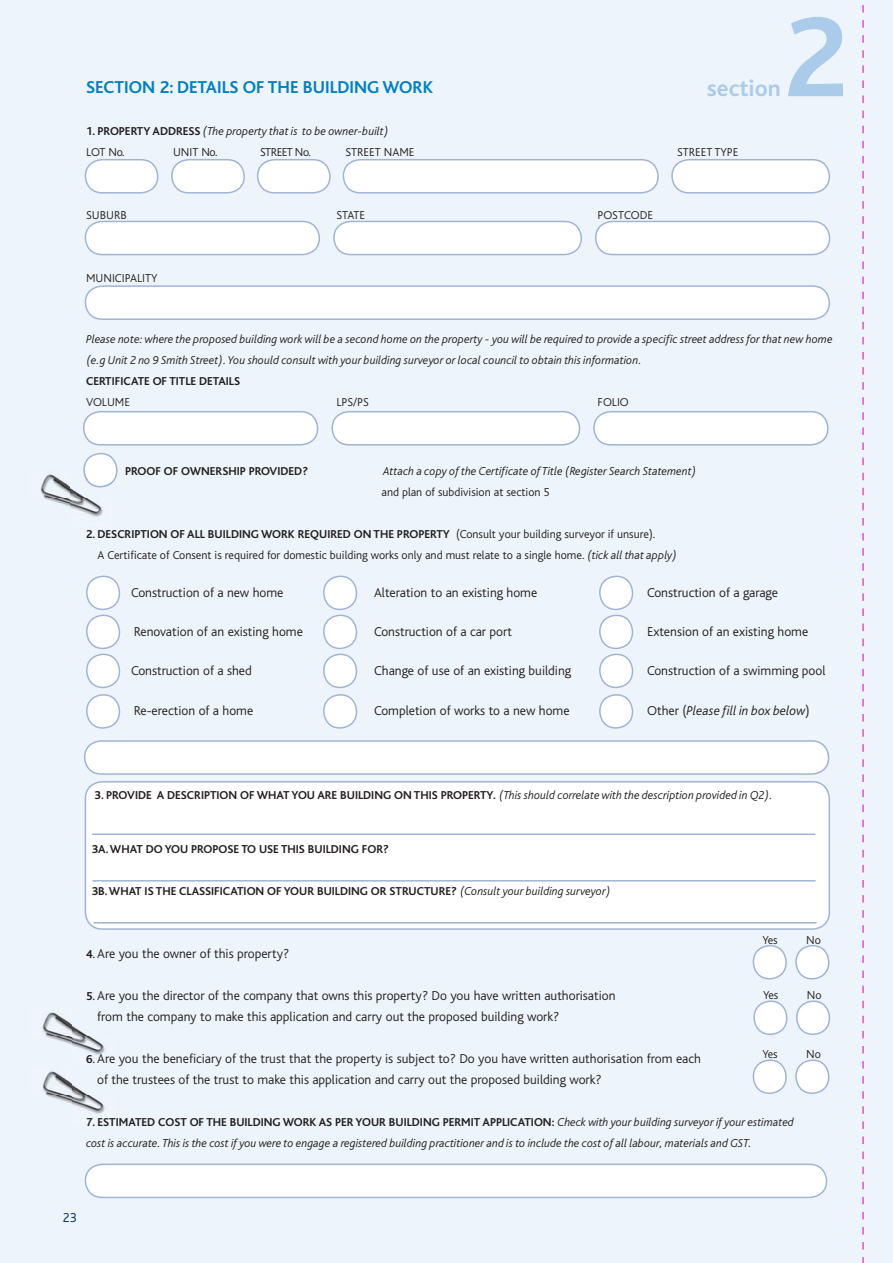
<style>
.page{position:relative;width:893px;height:1263px;background:#eef4fb}
.page>*{position:absolute;margin:0;border:0;box-sizing:border-box;transform-origin:0 0}
.t1{font:700 119.4px "Bliss";color:#aacbe9}
.t2{font:700 24px "Bliss";color:#aacbe9}
.t3{font:700 18px "Bliss";color:#0081c6}
.t4{font:300 13.5px/21px "Bliss";color:#231f20}
.t5{font:italic 300 13.5px "Bliss";color:#231f20}
.t6{font:300 13.5px "Bliss";color:#002a5c}
.t7{font:italic 300 12px/21px "Bliss";color:#231f20}
.t8{font:300 12px/21px "Bliss";color:#231f20}
.t9{font:700 12px "Bliss";color:#231f20}
.t10{font:300 12px "Bliss";letter-spacing:-.04em;color:#231f20}
.s1{font-weight:700;font-style:normal}
.s2{font-style:normal}
.s3{font-weight:700}
.s4{font-style:italic}
.s5{font-weight:300;font-style:italic}
.s6{font-weight:700;font-size:12px}
</style>
<div class="page">
<svg style="left:84px;top:159px;width:75px;height:35px;background:#f2f5f9"></svg>
<svg style="left:671px;top:159px;width:159px;height:35px;background:#f4f7fa"></svg>
<svg style="left:171px;top:159px;width:74px;height:35px;background:#f3f5f9"></svg>
<svg style="left:257px;top:159px;width:74px;height:35px;background:#f3f5f9"></svg>
<svg style="left:84px;top:220px;width:236px;height:36px;background:#f5f7fa"></svg>
<svg style="left:333px;top:220px;width:249px;height:36px;background:#f5f7fa"></svg>
<svg style="left:595px;top:220px;width:236px;height:36px;background:#f5f7fa"></svg>
<svg style="left:84px;top:285px;width:746px;height:35px;background:#f6f8fb"></svg>
<svg style="left:83px;top:411px;width:236px;height:35px;background:#f5f7fa"></svg>
<svg style="left:331px;top:411px;width:250px;height:35px;background:#f5f7fa"></svg>
<svg style="left:593px;top:411px;width:236px;height:35px;background:#f5f7fa"></svg>
<svg style="left:83px;top:453px;width:35px;height:29px"></svg>
<svg style="left:84px;top:1163px;width:744px;height:36px;background:#f6f8fb"></svg>
<svg style="left:342px;top:159px;width:317px;height:35px;background:#f5f7fa"></svg>
<svg style="left:84px;top:740px;width:746px;height:35px;background:#f6f8fb"></svg>
<div style="left:796px;top:946px;width:33px;height:33px;background:#fff;border-radius:50%"></div>
<div style="left:795px;top:945px;width:34px;height:34px;border:2px solid #a0b5d4;border-radius:50%"></div>
<div style="left:753px;top:946px;width:33px;height:33px;background:#fff;border-radius:50%"></div>
<div style="left:753px;top:945px;width:34px;height:34px;border:2px solid #a0b5d4;border-radius:50%"></div>
<div style="left:797px;top:1001px;width:32px;height:33px;background:#fff;border-radius:50%"></div>
<div style="left:796px;top:1000px;width:34px;height:35px;border:2px solid #a0b5d4;border-radius:50%"></div>
<div style="left:754px;top:1001px;width:33px;height:33px;background:#fff;border-radius:50%"></div>
<div style="left:753px;top:1000px;width:34px;height:35px;border:2px solid #a0b5d4;border-radius:50%"></div>
<div style="left:796px;top:1060px;width:33px;height:33px;background:#fff;border-radius:50%"></div>
<div style="left:795px;top:1059px;width:34px;height:35px;border:2px solid #a0b5d4;border-radius:50%"></div>
<div style="left:753px;top:1060px;width:33px;height:33px;background:#fff;border-radius:50%"></div>
<div style="left:753px;top:1059px;width:34px;height:35px;border:2px solid #a0b5d4;border-radius:50%"></div>
<img style="left:40px;top:474px;width:63px;height:43px">
<img style="left:83px;top:470px;width:30px;height:17px">
<img style="left:42px;top:1012px;width:63px;height:43px">
<img style="left:42px;top:1071px;width:63px;height:43px">
<div style="left:85px;top:782px;width:744px;height:147px;background:#fff;border-radius:17px"></div>
<div style="left:85px;top:781px;width:745px;height:149px;border:2px solid #a0b5d4;border-radius:17px"></div>
<hr style="left:92px;top:880px;width:724px;height:1px;background:#a0b5d4">
<hr style="left:94px;top:922px;width:723px;height:1px;background:#a0b5d4">
<div style="left:87px;top:576px;width:32px;height:33px;background:#fff;border-radius:50%"></div>
<div style="left:86px;top:576px;width:34px;height:34px;border:2px solid #a0b5d4;border-radius:50%"></div>
<div style="left:324px;top:576px;width:32px;height:33px;background:#fff;border-radius:50%"></div>
<div style="left:323px;top:576px;width:34px;height:34px;border:2px solid #a0b5d4;border-radius:50%"></div>
<div style="left:600px;top:576px;width:32px;height:33px;background:#fff;border-radius:50%"></div>
<div style="left:599px;top:576px;width:34px;height:34px;border:2px solid #a0b5d4;border-radius:50%"></div>
<div style="left:87px;top:615px;width:32px;height:33px;background:#fff;border-radius:50%"></div>
<div style="left:86px;top:615px;width:34px;height:34px;border:2px solid #a0b5d4;border-radius:50%"></div>
<div style="left:324px;top:615px;width:32px;height:33px;background:#fff;border-radius:50%"></div>
<div style="left:323px;top:615px;width:34px;height:34px;border:2px solid #a0b5d4;border-radius:50%"></div>
<div style="left:600px;top:615px;width:32px;height:33px;background:#fff;border-radius:50%"></div>
<div style="left:599px;top:615px;width:34px;height:34px;border:2px solid #a0b5d4;border-radius:50%"></div>
<div style="left:87px;top:654px;width:32px;height:33px;background:#fff;border-radius:50%"></div>
<div style="left:86px;top:654px;width:34px;height:34px;border:2px solid #a0b5d4;border-radius:50%"></div>
<div style="left:324px;top:654px;width:32px;height:33px;background:#fff;border-radius:50%"></div>
<div style="left:323px;top:654px;width:34px;height:34px;border:2px solid #a0b5d4;border-radius:50%"></div>
<div style="left:600px;top:654px;width:32px;height:33px;background:#fff;border-radius:50%"></div>
<div style="left:599px;top:654px;width:34px;height:34px;border:2px solid #a0b5d4;border-radius:50%"></div>
<div style="left:87px;top:695px;width:32px;height:33px;background:#fff;border-radius:50%"></div>
<div style="left:86px;top:694px;width:34px;height:35px;border:2px solid #a0b5d4;border-radius:50%"></div>
<div style="left:324px;top:695px;width:32px;height:33px;background:#fff;border-radius:50%"></div>
<div style="left:323px;top:694px;width:34px;height:35px;border:2px solid #a0b5d4;border-radius:50%"></div>
<div style="left:600px;top:695px;width:32px;height:33px;background:#fff;border-radius:50%"></div>
<div style="left:599px;top:694px;width:34px;height:35px;border:2px solid #a0b5d4;border-radius:50%"></div>
<hr style="left:92px;top:833px;width:723px;height:2px;background:#a0b5d4">
<svg style="left:863px;top:5px;width:1px;height:1258px"></svg>
<h2 class="t2" style="left:707px;top:79px;width:76px">section</h2>
<h3 class="t3" style="left:86px;top:80px;width:349px">SECTION 2: DETAILS OF THE BUILDING WORK</h3>
<p class="t7" style="left:86px;top:121px;width:304px"><span class="s1">1. PROPERTY ADDRESS</span> (The property that is to be owner-built)<br><span class="s2">LOT No.</span></p>
<p class="t8" style="left:173px;top:142px;width:46px">UNIT No.</p>
<p class="t10" style="left:260px;top:146px;width:52px">STREET No.</p>
<p class="t8" style="left:346px;top:142px;width:70px">STREET NAME</p>
<p class="t8" style="left:677px;top:142px;width:63px">STREET TYPE</p>
<h1 class="t1" style="left:784px;top:11px;width:66px">2</h1>
<p class="t8" style="left:86px;top:205px;width:42px">SUBURB</p>
<p class="t8" style="left:337px;top:205px;width:30px">STATE</p>
<p class="t8" style="left:598px;top:205px;width:57px">POSTCODE</p>
<p class="t8" style="left:86px;top:268px;width:73px">MUNICIPALITY</p>
<p class="t7" style="left:86px;top:330px;width:748px">Please note: where the proposed building work will be a second home on the property - you will be required to provide a specific street address for that new home (e.g Unit 2 no 9 Smith Street). You should consult with your building surveyor or local council to obtain this information.</p>
<p class="t9" style="left:86px;top:377px;width:156px">CERTIFICATE OF TITLE DETAILS</p>
<p class="t8" style="left:86px;top:392px;width:46px">VOLUME</p>
<p class="t8" style="left:337px;top:392px;width:34px">LPS/PS</p>
<p class="t8" style="left:598px;top:392px;width:33px">FOLIO</p>
<p class="t9" style="left:125px;top:467px;width:184px">PROOF OF OWNERSHIP PROVIDED?</p>
<p class="t7" style="left:383px;top:462px;width:315px">Attach a copy of the Certificate of Title (Register Search Statement)</p>
<p class="t8" style="left:382px;top:482px;width:170px">and plan of subdivision at section 5</p>
<p class="t8" style="left:98px;top:524px;width:581px;text-indent:-12px"><span class="s3">2. DESCRIPTION OF ALL BUILDING WORK REQUIRED ON THE PROPERTY</span> (Consult your building surveyor if unsure).<br>A Certificate of Consent is required for domestic building works only and must relate to a single home. <span class="s4">(tick all that apply)</span></p>
<p class="t4" style="left:131px;top:582px;width:154px">Construction of a new home</p>
<p class="t4" style="left:374px;top:582px;width:165px">Alteration to an existing home</p>
<p class="t4" style="left:647px;top:582px;width:132px">Construction of a garage</p>
<p class="t4" style="left:134px;top:621px;width:171px">Renovation of an existing home</p>
<p class="t4" style="left:374px;top:621px;width:140px">Construction of a car port</p>
<p class="t4" style="left:647px;top:621px;width:163px">Extension of an existing home</p>
<p class="t4" style="left:131px;top:660px;width:122px">Construction of a shed</p>
<p class="t4" style="left:374px;top:660px;width:199px">Change of use of an existing building</p>
<p class="t4" style="left:647px;top:660px;width:180px">Construction of a swimming pool</p>
<p class="t4" style="left:134px;top:701px;width:121px">Re-erection of a home</p>
<p class="t4" style="left:374px;top:701px;width:197px">Completion of works to a new home</p>
<p class="t5" style="left:647px;top:706px;width:164px"><span class="s2">Other (</span>Please fill in box below<span class="s2">)</span></p>
<p class="t9" style="left:95px;top:791px;width:680px">3. PROVIDE A DESCRIPTION OF WHAT YOU ARE BUILDING ON THIS PROPERTY. <span class="s5">(This should correlate with the description provided in Q2).</span></p>
<p class="t9" style="left:92px;top:845px;width:299px">3A. WHAT DO YOU PROPOSE TO USE THIS BUILDING FOR?</p>
<p class="t9" style="left:92px;top:887px;width:520px">3B. WHAT IS THE CLASSIFICATION OF YOUR BUILDING OR STRUCTURE? <span class="s5">(Consult your building surveyor)</span></p>
<p class="t8" style="left:762px;top:929px;width:17px">Yes</p>
<p class="t8" style="left:806px;top:929px;width:16px">No</p>
<p class="t4" style="left:86px;top:944px;width:205px"><span class="s6">4</span>. Are you the owner of this property?</p>
<p class="t4" style="left:97px;top:986px;width:520px;text-indent:-11px"><span class="s6">5</span>. Are you the director of the company that owns this property? Do you have written authorisation from the company to make this application and carry out the proposed building work?</p>
<p class="t4" style="left:97px;top:1049px;width:605px;text-indent:-11px"><span class="s6">6</span>. Are you the beneficiary of the trust that the property is subject to? Do you have written authorisation from each of the trustees of the trust to make this application and carry out the proposed building work?</p>
<p class="t7" style="left:86px;top:1113px;width:709px"><span class="s1">7. ESTIMATED COST OF THE BUILDING WORK AS PER YOUR BUILDING PERMIT APPLICATION:</span> Check with your building surveyor if your estimated cost is accurate. This is the cost if you were to engage a registered building practitioner and is to include the cost of all labour, materials and GST.</p>
<p class="t8" style="left:763px;top:985px;width:17px">Yes</p>
<p class="t8" style="left:807px;top:985px;width:16px">No</p>
<p class="t8" style="left:762px;top:1044px;width:17px">Yes</p>
<p class="t8" style="left:806px;top:1044px;width:16px">No</p>
<p class="t6" style="left:63px;top:1211px;width:15px">23</p>
</div>
